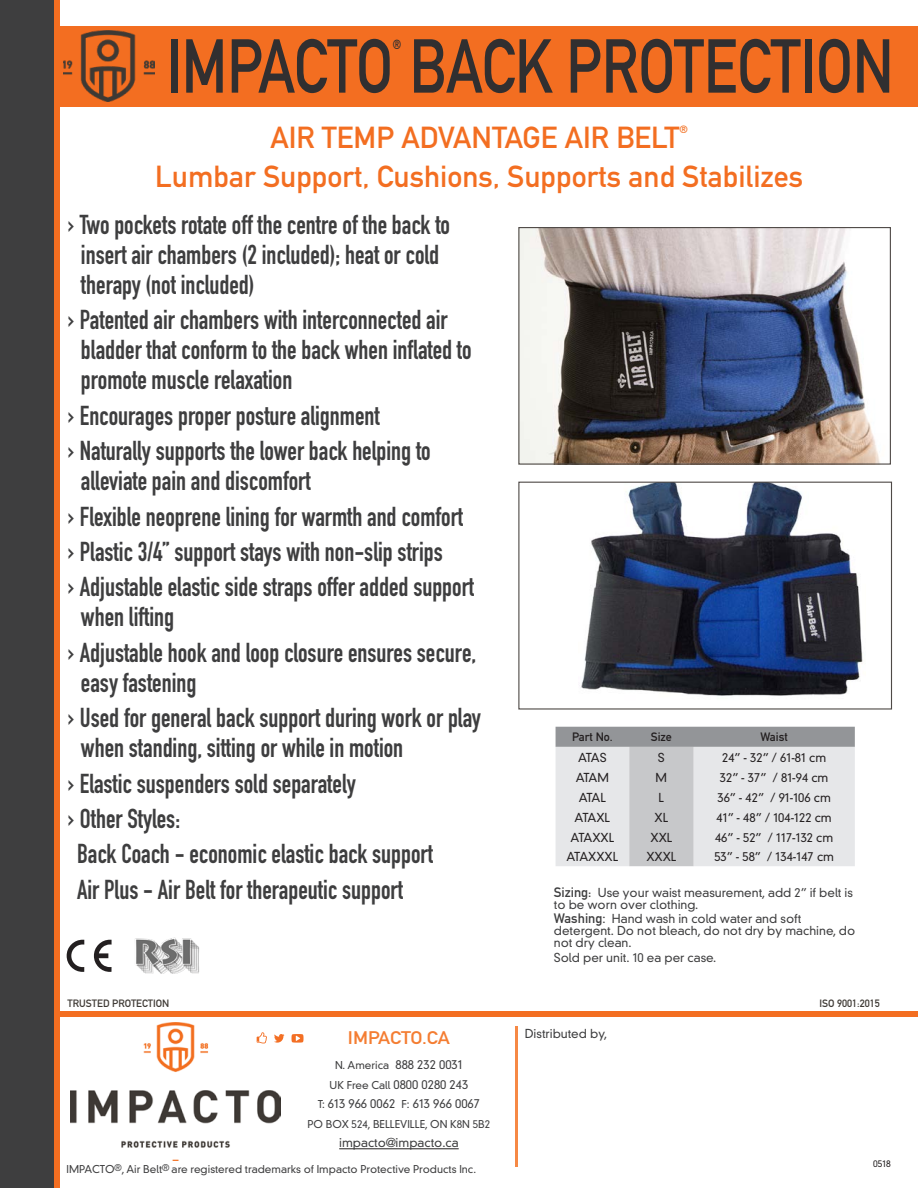
<style>
.page{position:relative;width:918px;height:1188px;background:#fff}
.page>*{position:absolute;margin:0;border:0;box-sizing:border-box;transform-origin:0 0}
.t1{font:75px "DIN Mittelschrift Std";color:#312f30;scale:.8 1}
.t2{font:30px "DIN Mittelschrift Std";color:#f36e21}
.t3{font:27px/35.4px "DIN Engschrift Std";color:#3e3e3f;scale:.95 1}
.t4{font:18px "DIN Mittelschrift Std";color:#f47d32;scale:1.1 1}
.t5{font:13.05px "DIN Mittelschrift Std";color:#312f30;scale:.8 1}
.t6{font:300 12px/12px "DIN Neuzeit Grotesk Std";color:#3e3e3f}
.t7{font:300 12px "DIN Neuzeit Grotesk Std";color:#231f20}
.t8{font:12px "DIN Mittelschrift Std";color:#231f20}
.t9{font:300 10.5px "DIN Neuzeit Grotesk Std";color:#3e3e3f}
.t10{font:10.5px "DIN Mittelschrift Std";color:#3e3934}
.t11{font:10.5px "DIN Mittelschrift Std";color:#f3752a}
.t12{font:300 9px "DIN Neuzeit Grotesk Std";color:#231f20}
.s1{font-family:"DIN Mittelschrift Std"}
.s2{font-family:"DIN Mittelschrift Std";font-weight:400;font-size:13.5px}
.s3{font-size:10.5px}
.s4{font-size:9px}
</style>
<div class="page">
<div style="left:54px;top:26px;width:864px;height:81px;background:#f36e21"></div>
<div style="left:46px;top:1011px;width:872px;height:6px;background:#f36e21"></div>
<div style="left:0;top:0;width:54px;height:1188px;background:#3e3e3f"></div>
<div style="left:54px;top:0;width:5px;height:1188px;background:#f36e21"></div>
<hr style="left:515px;top:1027px;width:2px;height:140px;background:#f68945">
<img style="left:71px;top:1023px;width:210px;height:138px">
<hr style="left:339px;top:1148px;width:120px;height:1px;background:#231f20">
<img style="left:63px;top:31px;width:92px;height:70px">
<svg style="left:257px;top:1032px;width:47px;height:11px"></svg>
<img style="left:520px;top:229px;width:360px;height:234px">
<div style="left:518px;top:227px;width:373px;height:238px;border:1px solid #4f4a47"></div>
<svg style="left:67px;top:940px;width:45px;height:32px"></svg>
<img style="left:135px;top:937px;width:64px;height:37px">
<img style="left:581px;top:484px;width:282px;height:212px">
<div style="left:518px;top:482px;width:374px;height:228px;border:1px solid #4f4a47"></div>
<svg style="left:556px;top:727px;width:299px;height:139px;background:#d4d5d7"></svg>
<h1 class="t1" style="left:166px;top:22px;width:911px">IMPACTO BACK PROTECTION</h1>
<p class="t5" style="left:393px;top:37px;width:12px">®</p>
<p class="t2" style="left:270px;top:119px;width:411px">AIR TEMP ADVANTAGE AIR BELT</p>
<p class="t11" style="left:680px;top:123px;width:10px">®</p>
<p class="t2" style="left:155px;top:158px;width:650px">Lumbar Support, Cushions, Supports and Stabilizes</p>
<p class="t3" style="left:81px;top:210px;width:390px;line-height:30px;text-indent:-13px"><span class="s1">›</span> Two pockets rotate off the centre of the back to insert air chambers (2 included); heat or cold therapy (not included)</p>
<p class="t3" style="left:81px;top:305px;width:413px;line-height:30px;text-indent:-13px"><span class="s1">›</span> Patented air chambers with interconnected air bladder that conform to the back when inflated to promote muscle relaxation</p>
<p class="t3" style="left:68px;top:398px;width:384px"><span class="s1">›</span> Encourages proper posture alignment<br><span class="s1">›</span> Naturally supports the lower back helping to</p>
<p class="t3" style="left:68px;top:463px;width:430px;text-indent:13px">alleviate pain and discomfort<br><span class="s1">›</span> Flexible neoprene lining for warmth and comfort <span class="s1">›</span> Plastic 3/4” support stays with non-slip strips<br><span class="s1">›</span> Adjustable elastic side straps offer added support</p>
<p class="t3" style="left:68px;top:599px;width:432px;text-indent:13px">when lifting<br><span class="s1">›</span> Adjustable hook and loop closure ensures secure,</p>
<p class="t3" style="left:68px;top:665px;width:437px;text-indent:13px">easy fastening<br><span class="s1">›</span> Used for general back support during work or play</p>
<p class="t3" style="left:81px;top:730px;width:341px">when standing, sitting or while in motion</p>
<p class="t3" style="left:68px;top:766px;width:305px"><span class="s1">›</span> Elastic suspenders sold separately</p>
<p class="t3" style="left:68px;top:801px;width:120px"><span class="s1">›</span> Other Styles:</p>
<p class="t3" style="left:77px;top:836px;width:376px">Back Coach - economic elastic back support</p>
<p class="t3" style="left:77px;top:872px;width:345px">Air Plus - Air Belt for therapeutic support</p>
<p class="t8" style="left:572px;top:730px;width:42px">Part No.</p>
<p class="t8" style="left:651px;top:730px;width:23px">Size</p>
<p class="t8" style="left:760px;top:730px;width:29px">Waist</p>
<p class="t7" style="left:578px;top:750px;width:30px">ATAS</p>
<p class="t7" style="left:658px;top:750px;width:8px">S</p>
<p class="t7" style="left:722px;top:750px;width:106px">24” - 32” / 61-81 cm</p>
<p class="t7" style="left:576px;top:770px;width:35px">ATAM</p>
<p class="t7" style="left:656px;top:770px;width:13px">M</p>
<p class="t7" style="left:720px;top:770px;width:110px">32” - 37” / 81-94 cm</p>
<p class="t7" style="left:579px;top:790px;width:29px">ATAL</p>
<p class="t7" style="left:659px;top:790px;width:7px">L</p>
<p class="t7" style="left:717px;top:790px;width:115px">36” - 42” / 91-106 cm</p>
<p class="t7" style="left:575px;top:811px;width:37px">ATAXL</p>
<p class="t7" style="left:655px;top:811px;width:15px">XL</p>
<p class="t7" style="left:717px;top:811px;width:117px">41” - 48” / 104-122 cm</p>
<p class="t7" style="left:571px;top:830px;width:45px">ATAXXL</p>
<p class="t7" style="left:650px;top:830px;width:23px">XXL</p>
<p class="t7" style="left:715px;top:830px;width:120px">46” - 52” / 117-132 cm</p>
<p class="t7" style="left:566px;top:850px;width:53px">ATAXXXL</p>
<p class="t7" style="left:646px;top:850px;width:32px">XXXL</p>
<p class="t7" style="left:714px;top:850px;width:121px">53” - 58” / 134-147 cm</p>
<p class="t6" style="left:554px;top:886px;width:301px"><span class="s2">Sizing:</span> Use your waist measurement, add 2” if belt is to be worn over clothing.</p>
<p class="t6" style="left:554px;top:913px;width:303px"><span class="s2">Washing</span>: Hand wash in cold water and soft detergent. Do not bleach, do not dry by machine, do not dry clean.</p>
<p class="t6" style="left:554px;top:952px;width:164px">Sold per unit. 10 ea per case.</p>
<p class="t10" style="left:68px;top:997px;width:103px">TRUSTED PROTECTION</p>
<p class="t10" style="left:819px;top:997px;width:62px">ISO 9001:2015</p>
<p class="t4" style="left:348px;top:1027px;width:94px">IMPACTO.CA</p>
<p class="t6" style="left:318px;top:1055px;width:164px;line-height:19.5px;text-align:center"><span class="s3">N. America</span> 888 232 0031<br><span class="s3">UK Free Call</span> 0800 0280 243<br><span class="s3">T:</span> 613 966 0062 <span class="s3">F:</span> 613 966 0067</p>
<p class="t9" style="left:308px;top:1118px;width:184px">PO BOX 524, BELLEVILLE, ON K8N 5B2</p>
<p class="t6" style="left:339px;top:1137px;width:121px">impacto@impacto.ca</p>
<p class="t9" style="left:67px;top:1163px;width:411px">IMPACTO<span class="s4">®</span>, Air Belt<span class="s4">®</span> are registered trademarks of Impacto Protective Products Inc.</p>
<p class="t6" style="left:525px;top:1028px;width:84px">Distributed by,</p>
<p class="t12" style="left:873px;top:1158px;width:19px">0518</p>
</div>
